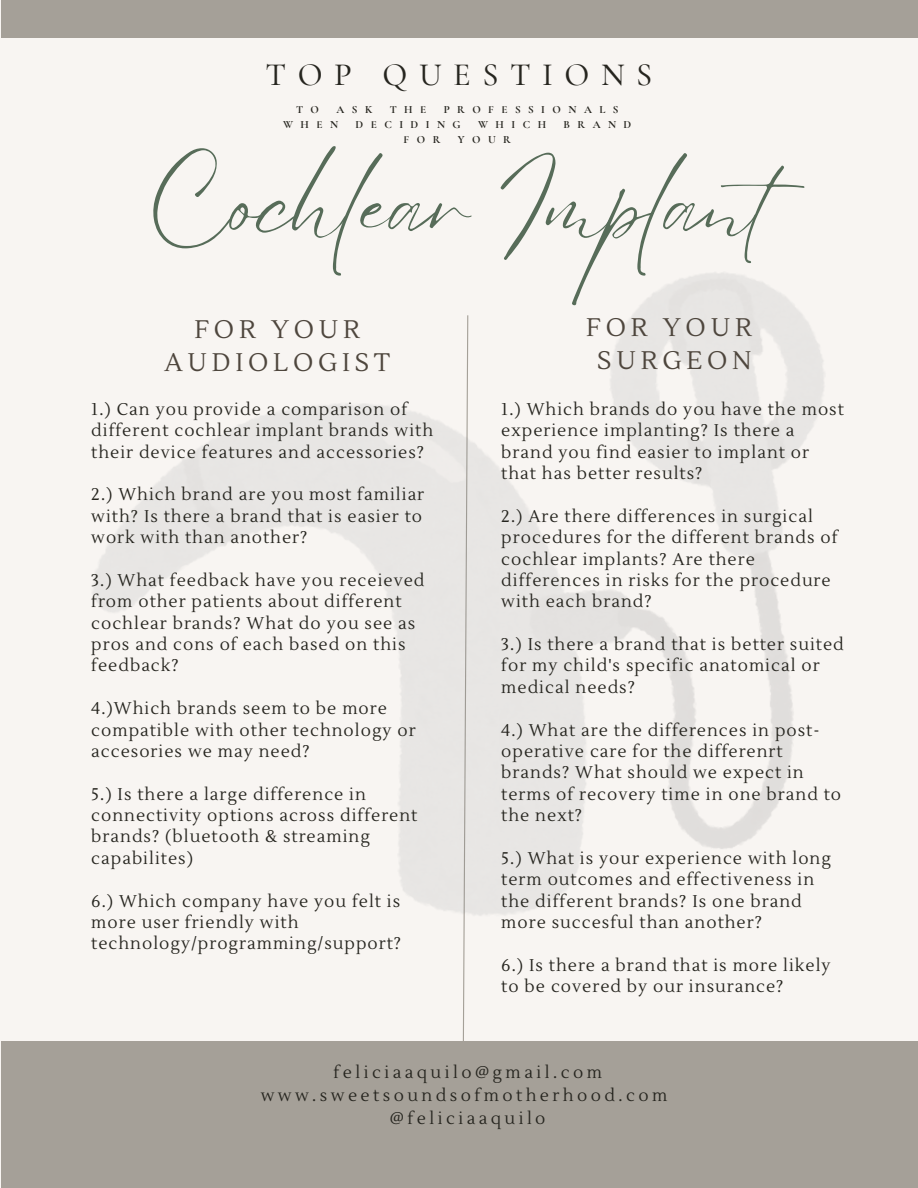
<style>
.page{position:relative;width:918px;height:1188px;background:#f8f5f2}
.page>*{position:absolute;margin:0;border:0;box-sizing:border-box;transform-origin:0 0}
.t1{font:87px "Eyesome Script";color:#576c59}
.t2{font:500 32.55px "Cormorant Garamond";letter-spacing:.355em;color:#26251f}
.t3{font:25.35px/32.8px "Lustria";letter-spacing:.185em;color:#4e463d;text-align:center}
.t4{font:16.95px/21.3px "Lustria";letter-spacing:.06em;color:#26251f}
.t5{font:16.95px/23.2px "Lustria";letter-spacing:.205em;color:#26251f;text-align:center}
.t6{font:700 10.95px "Cormorant Garamond";letter-spacing:.675em;color:#26251f}
</style>
<div class="page">
<div style="left:1px;top:0;width:917px;height:38px;background:#a5a098"></div>
<div style="left:1px;top:1041px;width:917px;height:147px;background:#a5a098"></div>
<svg style="left:462px;top:916px;width:3px;height:125px"></svg>
<img style="left:92px;top:273px;width:732px;height:643px">
<h4 class="t2" style="left:266px;top:55px;width:388px">TOP QUESTIONS</h4>
<h4 class="t6" style="left:296px;top:103px;width:24px">T O</h4>
<h4 class="t6" style="left:337px;top:103px;width:37px">ASK</h4>
<h4 class="t6" style="left:390px;top:103px;width:38px">THE</h4>
<h4 class="t6" style="left:444px;top:103px;width:176px">PROFESSIONALS</h4>
<h4 class="t6" style="left:283px;top:118px;width:57px">WHEN</h4>
<h4 class="t6" style="left:356px;top:118px;width:106px">DECIDING</h4>
<h4 class="t6" style="left:478px;top:118px;width:69px">WHICH</h4>
<h4 class="t6" style="left:564px;top:118px;width:69px">BRAND</h4>
<h4 class="t6" style="left:404px;top:132px;width:38px">FOR</h4>
<h4 class="t6" style="left:458px;top:132px;width:55px">YOUR</h4>
<h4 class="t1" style="left:149px;top:148px;width:690px">Cochlear Implant</h4>
<p class="t3" style="left:165px;top:314px;width:227px">FOR YOUR<br>AUDIOLOGIST</p>
<h1 class="t4" style="left:91px;top:399px;width:343px">1.) Can you provide a comparison of different cochlear implant brands with their device features and accessories?</h1>
<p class="t4" style="left:91px;top:484px;width:334px">2.) Which brand are you most familiar with? Is there a brand that is easier to work with than another?</p>
<h3 class="t4" style="left:91px;top:570px;width:335px">3.) What feedback have you receieved from other patients about different cochlear brands? What do you see as pros and cons of each based on this feedback?</h3>
<h3 class="t4" style="left:91px;top:698px;width:326px">4.)Which brands seem to be more compatible with other technology or accesories we may need?</h3>
<h4 class="t4" style="left:91px;top:784px;width:328px">5.) Is there a large difference in connectivity options across different brands? (bluetooth &amp; streaming capabilites)</h4>
<h4 class="t4" style="left:91px;top:891px;width:311px">6.) Which company have you felt is more user friendly with technology/programming/support?</h4>
<h4 class="t3" style="left:586px;top:312px;width:167px">FOR YOUR<br>SURGEON</h4>
<h4 class="t4" style="left:501px;top:399px;width:344px">1.) Which brands do you have the most experience implanting? Is there a brand you find easier to implant or that has better results?</h4>
<h4 class="t4" style="left:501px;top:506px;width:338px">2.) Are there differences in surgical procedures for the different brands of cochlear implants? Are there differences in risks for the procedure with each brand?</h4>
<h4 class="t4" style="left:501px;top:634px;width:344px">3.) Is there a brand that is better suited for my child's specific anatomical or medical needs?</h4>
<h4 class="t4" style="left:501px;top:720px;width:341px">4.) What are the differences in post&shy;operative care for the differenrt brands? What should we expect in terms of recovery time in one brand to the next?</h4>
<h4 class="t4" style="left:501px;top:848px;width:331px">5.) What is your experience with long term outcomes and effectiveness in the different brands? Is one brand more succesful than another?</h4>
<h4 class="t4" style="left:501px;top:955px;width:331px">6.) Is there a brand that is more likely to be covered by our insurance?</h4>
<h2 class="t5" style="left:261px;top:1061px;width:408px">feliciaaquilo@gmail.com www.sweetsoundsofmotherhood.com @feliciaaquilo</h2>
</div>
